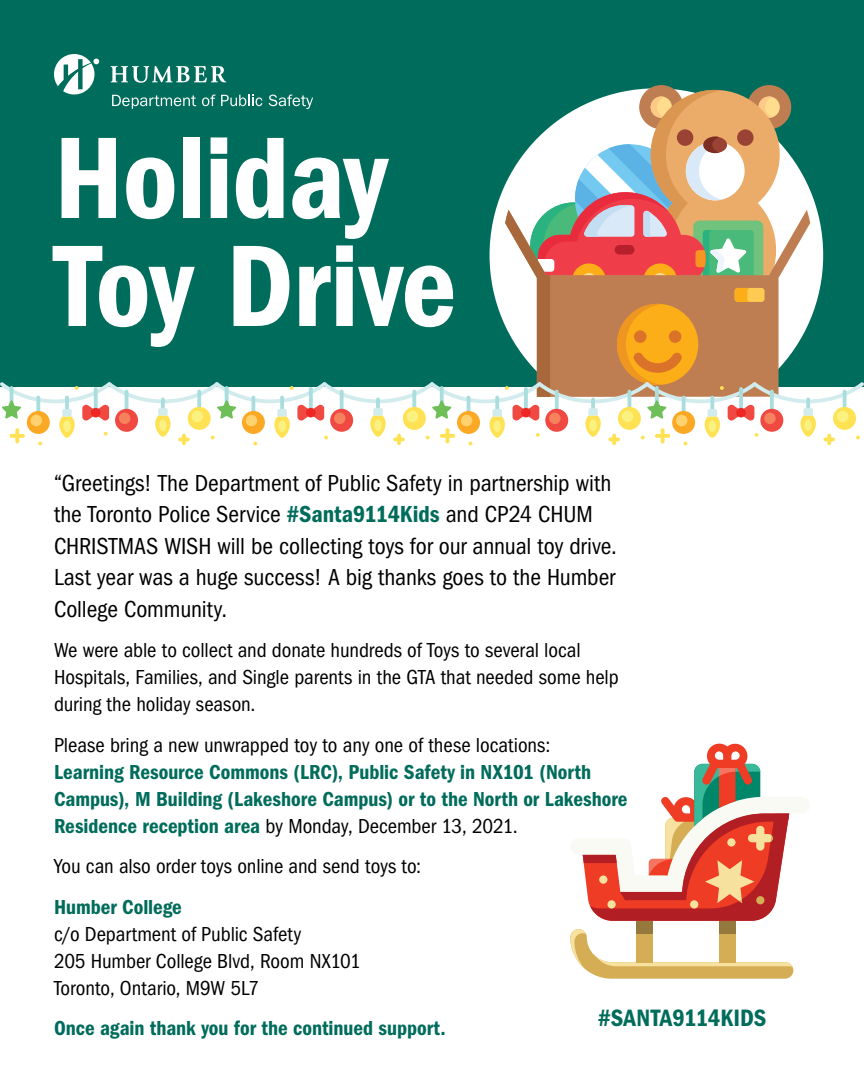
<style>
.page{position:relative;width:864px;height:1080px;background:#fff}
.page>*{position:absolute;margin:0;border:0;box-sizing:border-box;transform-origin:0 0}
.h1_title{font:120px/108px "ITC Franklin Gothic Std Dm Cd";letter-spacing:-.005em;color:#fff}
.p_body{font:24.6px "ITC Franklin Gothic Std Dm Cd";color:#006c5b}
.p_intro_body{font:condensed 24px/31.5px "ITC Franklin Gothic Std";letter-spacing:-.005em;color:#000}
.p_body-2{font:condensed 21px/27px "ITC Franklin Gothic Std";letter-spacing:-.005em;color:#000}
.p_body-3{font:21px/27px "ITC Franklin Gothic Std Dm Cd";color:#006c5b}
.s1{font-family:"ITC Franklin Gothic Std Dm Cd";font-stretch:normal;color:#006c5b}
.s2{font-family:"ITC Franklin Gothic Std";font-stretch:condensed;color:#000}
</style>
<div class="page">
<div style="left:0;top:0;width:864px;height:387px;background:#006c5b"></div>
<svg style="left:0;top:54px;width:864px;height:391px"></svg>
<svg style="left:570px;top:929px;width:223px;height:50px"></svg>
<div style="left:719px;top:921px;width:17px;height:41px;background:#d5ad55"></div>
<div style="left:636px;top:921px;width:17px;height:41px;background:#d5ad55"></div>
<div style="left:719px;top:921px;width:17px;height:12px;background:#95793c"></div>
<div style="left:636px;top:921px;width:17px;height:12px;background:#95793c"></div>
<svg style="left:571px;top:744px;width:239px;height:177px"></svg>
<p class="h1_title" style="left:54px;top:125px;width:404px">Holiday<br>Toy Drive</p>
<p class="p_intro_body" style="left:54px;top:467px;width:564px">“Greetings! The Department of Public Safety in partnership with the Toronto Police Service <span class="s1">#Santa9114Kids</span> and CP24 CHUM CHRISTMAS WISH will be collecting toys for our annual toy drive.<br>Last year was a huge success! A big thanks goes to the Humber College Community.</p>
<p class="p_body-2" style="left:54px;top:637px;width:566px">We were able to collect and donate hundreds of Toys to several local<br>Hospitals, Families, and Single parents in the GTA that needed some help during the holiday season.</p>
<p class="p_body-3" style="left:54px;top:731px;width:575px"><span class="s2">Please bring a new unwrapped toy to any one of these locations:<br></span>Learning Resource Commons (LRC), Public Safety in NX101 (North Campus), M Building (Lakeshore Campus) or to the North or Lakeshore Residence reception area <span class="s2">by Monday, December 13, 2021.</span></p>
<p class="p_body-2" style="left:54px;top:853px;width:369px">You can also order toys online and send toys to:</p>
<p class="p_body-2" style="left:54px;top:894px;width:308px"><span class="s1">Humber College<br></span>c/o Department of Public Safety<br>205 Humber College Blvd, Room NX101<br>Toronto, Ontario, M9W 5L7</p>
<p class="p_body-3" style="left:54px;top:1015px;width:393px">Once again thank you for the continued support.</p>
<p class="p_body" style="left:598px;top:1004px;width:170px">#SANTA9114KIDS</p>
</div>
